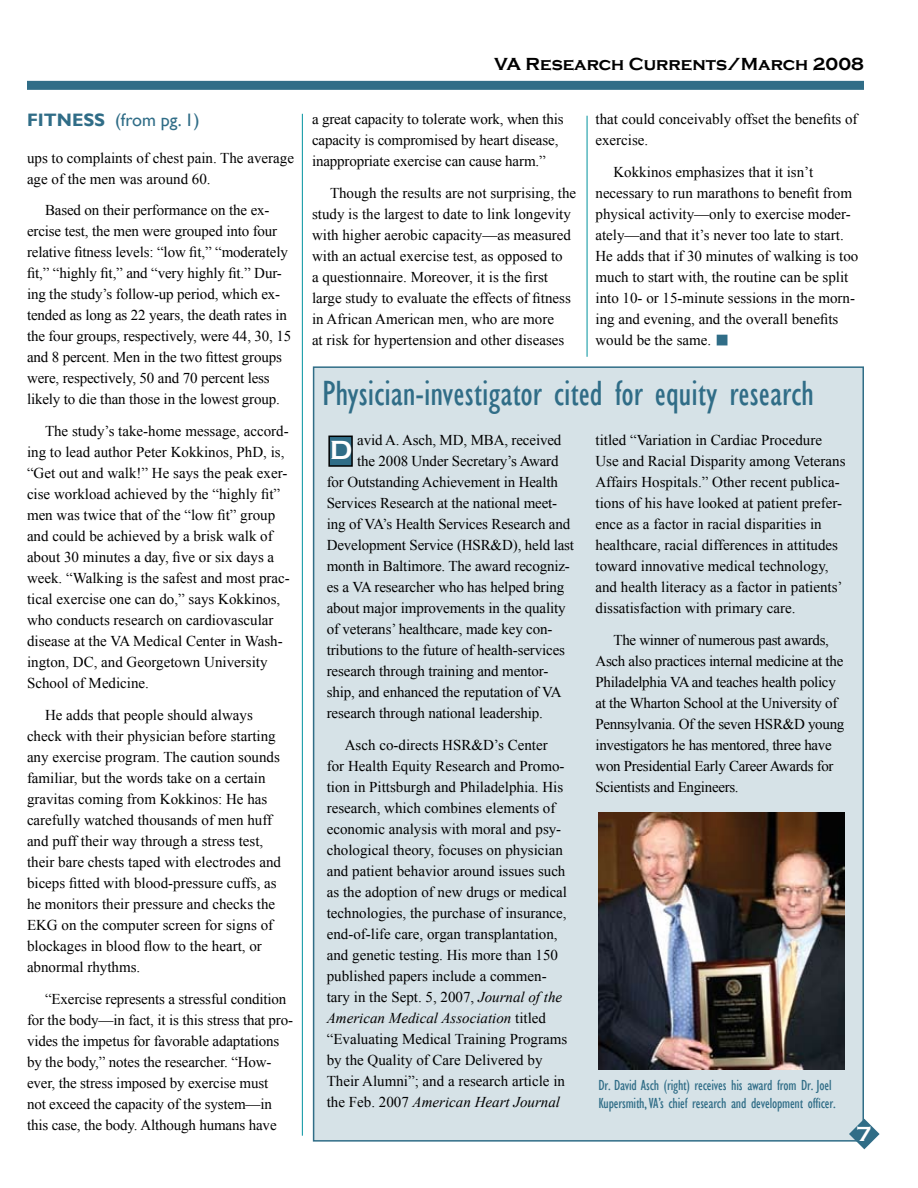
<style>
.page{position:relative;width:918px;height:1188px;background:#fff}
.page>*{position:absolute;margin:0;border:0;box-sizing:border-box;transform-origin:0 0}
.t1{font:condensed 36px "Gill Sans";color:#306d87}
.t2{font:700 27px "Copperplate Gothic";color:#fff}
.t3{font:700 21px "Copperplate Gothic";color:#fff}
.t4{font:700 18px "Copperplate Gothic";color:#000}
.t5{font:18px "Gill Sans";color:#306d87}
.t6{font:15px/21px "Times New Roman";color:#000}
.t7{font:15px/21px "Times New Roman";letter-spacing:-.02em;color:#000}
.t8{font:condensed 15px/18px "Gill Sans";letter-spacing:-.01em;color:#306d87}
.s1{font-weight:700}
.s2{font-style:italic}
</style>
<div class="page">
<div style="left:27px;top:81px;width:837px;height:9px;background:#306d87"></div>
<div style="left:314px;top:367px;width:549px;height:774px;background:#d6e2e7"></div>
<svg style="left:849px;top:1119px;width:31px;height:30px"></svg>
<hr style="left:302px;top:114px;width:1px;height:1022px;background:#00929f">
<hr style="left:587px;top:116px;width:1px;height:241px;background:#00929f">
<div style="left:717px;top:335px;width:10px;height:10px;background:#306d87"></div>
<div style="left:329px;top:436px;width:23px;height:30px;background:#306d87"></div>
<div style="left:328px;top:436px;width:25px;height:31px;border:2px solid #000"></div>
<img style="left:598px;top:813px;width:247px;height:257px">
<p class="t4" style="left:494px;top:54px;width:372px">VA Research Currents/March 2008</p>
<p class="t6" style="left:312px;top:108px;width:253px">a great capacity to tolerate work, when this capacity is compromised by heart disease, inappropriate exercise can cause harm.”</p>
<p class="t6" style="left:312px;top:182px;width:266px;text-indent:18px">Though the results are not surprising, the study is the largest to date to link longevity with higher aerobic capacity—as measured with an actual exercise test, as opposed to<br>a questionnaire. Moreover, it is the first large study to evaluate the effects of fitness in African American men, who are more<br>at risk for hypertension and other diseases</p>
<p class="t5" style="left:27px;top:109px;width:174px"><span class="s1">FITNESS</span> (from pg. 1)</p>
<p class="t6" style="left:596px;top:109px;width:264px">that could conceivably offset the benefits of exercise.</p>
<p class="t6" style="left:596px;top:161px;width:264px;text-indent:18px">Kokkinos emphasizes that it isn’t necessary to run marathons to benefit from physical activity—only to exercise moder&shy;ately—and that it’s never too late to start.<br>He adds that if 30 minutes of walking is too much to start with, the routine can be split into 10- or 15-minute sessions in the morn&shy;ing and evening, and the overall benefits would be the same.</p>
<p class="t6" style="left:27px;top:147px;width:269px">ups to complaints of chest pain. The average age of the men was around 60.</p>
<p class="t6" style="left:27px;top:200px;width:266px;text-indent:18px">Based on their performance on the ex&shy;ercise test, the men were grouped into four relative fitness levels: “low fit,” “moderately fit,” “highly fit,” and “very highly fit.” Dur&shy;ing the study’s follow-up period, which ex&shy;tended as long as 22 years, the death rates in the four groups, respectively, were 44, 30, 15 and 8 percent. Men in the two fittest groups were, respectively, 50 and 70 percent less likely to die than those in the lowest group.</p>
<p class="t6" style="left:27px;top:421px;width:264px;text-indent:18px">The study’s take-home message, accord&shy;ing to lead author Peter Kokkinos, PhD, is, “Get out and walk!” He says the peak exer&shy;cise workload achieved by the “highly fit” men was twice that of the “low fit” group and could be achieved by a brisk walk of about 30 minutes a day, five or six days a week. “Walking is the safest and most prac&shy;tical exercise one can do,” says Kokkinos, who conducts research on cardiovascular disease at the VA Medical Center in Wash&shy;ington, DC, and Georgetown University School of Medicine.</p>
<p class="t6" style="left:27px;top:704px;width:256px;text-indent:18px">He adds that people should always check with their physician before starting any exercise program. The caution sounds familiar, but the words take on a certain gravitas coming from Kokkinos: He has carefully watched thousands of men huff and puff their way through a stress test, their bare chests taped with electrodes and biceps fitted with blood-pressure cuffs, as he monitors their pressure and checks the EKG on the computer screen for signs of blockages in blood flow to the heart, or abnormal rhythms.</p>
<p class="t6" style="left:27px;top:988px;width:268px;text-indent:18px">“Exercise represents a stressful condition for the body—in fact, it is this stress that pro&shy;vides the impetus for favorable adaptations by the body,” notes the researcher. “How&shy;ever, the stress imposed by exercise must<br>not exceed the capacity of the system—in this case, the body. Although humans have</p>
<h1 class="t1" style="left:322px;top:372px;width:493px">Physician-investigator cited for equity research</h1>
<p class="t6" style="left:596px;top:430px;width:252px">titled “Variation in Cardiac Procedure Use and Racial Disparity among Veterans Affairs Hospitals.” Other recent publica&shy;tions of his have looked at patient prefer&shy;ence as a factor in racial disparities in healthcare, racial differences in attitudes toward innovative medical technology, and health literacy as a factor in patients’ dissatisfaction with primary care.</p>
<p class="t7" style="left:596px;top:629px;width:250px;text-indent:18px">The winner of numerous past awards, Asch also practices internal medicine at the Philadelphia VA and teaches health policy at the Wharton School at the University of Pennsylvania. Of the seven HSR&amp;D young investigators he has mentored, three have won Presidential Early Career Awards for Scientists and Engineers.</p>
<h2 class="t2" style="left:330px;top:435px;width:24px">D</h2>
<p class="t6" style="left:357px;top:430px;width:206px">avid A. Asch, MD, MBA, received</p>
<p class="t6" style="left:357px;top:451px;width:203px">the 2008 Under Secretary’s Award</p>
<p class="t6" style="left:327px;top:472px;width:233px">for Outstanding Achievement in Health</p>
<p class="t6" style="left:327px;top:493px;width:232px">Services Research at the national meet-</p>
<p class="t6" style="left:327px;top:514px;width:245px">ing of VA’s Health Services Research and</p>
<p class="t6" style="left:327px;top:535px;width:249px">Development Service (HSR&amp;D), held last</p>
<p class="t6" style="left:327px;top:556px;width:245px">month in Baltimore. The award recogniz-</p>
<p class="t6" style="left:327px;top:577px;width:239px">es a VA researcher who has helped bring</p>
<p class="t6" style="left:327px;top:598px;width:240px">about major improvements in the quality</p>
<p class="t6" style="left:327px;top:619px;width:227px">of veterans’ healthcare, made key con-</p>
<p class="t6" style="left:327px;top:640px;width:240px">tributions to the future of health-services</p>
<p class="t6" style="left:327px;top:661px;width:223px">research through training and mentor-</p>
<p class="t6" style="left:327px;top:682px;width:236px">ship, and enhanced the reputation of VA</p>
<p class="t6" style="left:327px;top:703px;width:218px">research through national leadership.</p>
<p class="t6" style="left:327px;top:734px;width:242px;text-indent:18px">Asch co-directs HSR&amp;D’s Center for Health Equity Research and Promo&shy;tion in Pittsburgh and Philadelphia. His research, which combines elements of economic analysis with moral and psy&shy;chological theory, focuses on physician and patient behavior around issues such as the adoption of new drugs or medical technologies, the purchase of insurance, end-of-life care, organ transplantation, and genetic testing. His more than 150 published papers include a commen&shy;tary in the Sept. 5, 2007, <span class="s2">Journal of the American Medical Association</span> titled “Evaluating Medical Training Programs by the Quality of Care Delivered by Their Alumni”; and a research article in the Feb. 2007 <span class="s2">American Heart Journal</span></p>
<p class="t8" style="left:598px;top:1077px;width:239px">Dr. David Asch (right) receives his award from Dr. Joel<br>Kupersmith, VA’s chief research and development officer.</p>
<h3 class="t3" style="left:857px;top:1123px;width:16px">7</h3>
</div>
